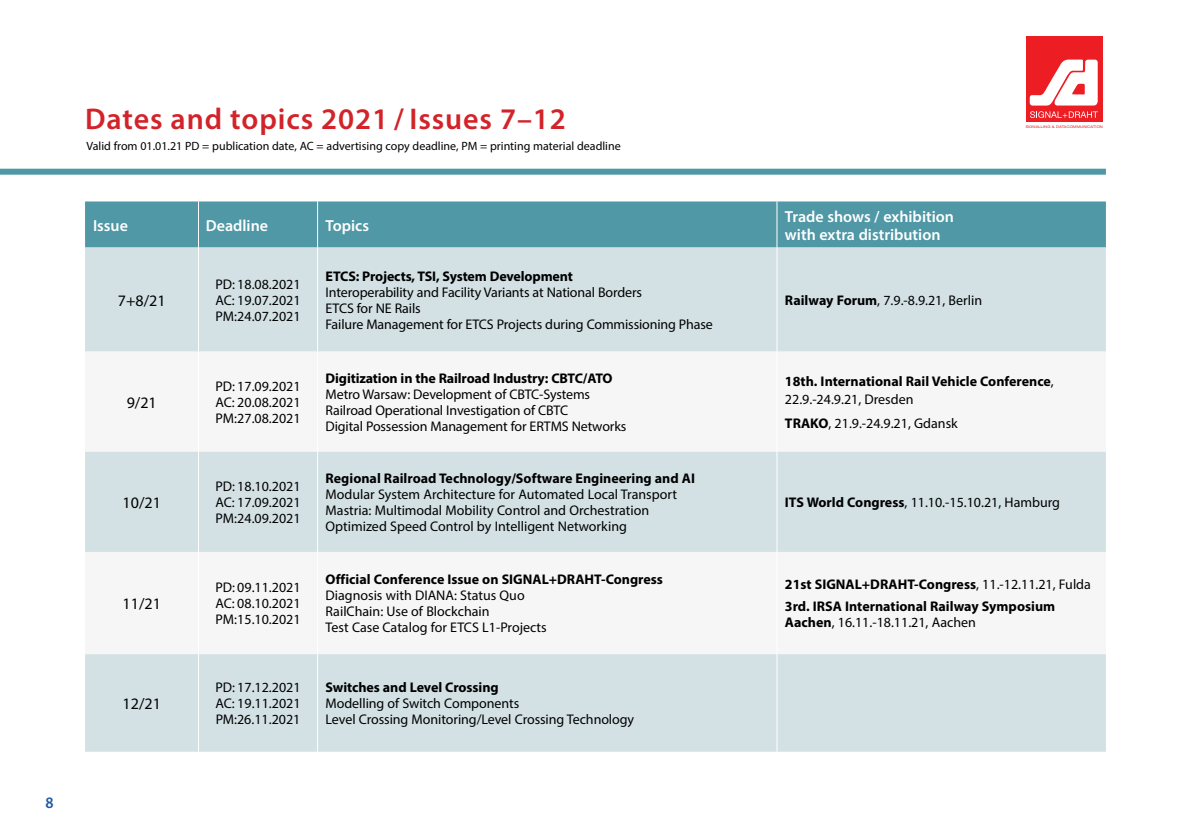
<style>
.page{position:relative;width:1191px;height:840px;background:#fff}
.page>*{position:absolute;margin:0;border:0;box-sizing:border-box;transform-origin:0 0}
.t1{font:600 30px "Myriad Pro";letter-spacing:.03em;color:#d2232a}
.t2{font:600 16px/18px "Myriad Pro";color:#fff}
.t3{font:16px "Myriad Pro";color:#000}
.t4{font:600 16px "Myriad Pro";color:#1f59a9;scale:.95 1}
.t5{font:14px/16px "Myriad Pro";letter-spacing:-.005em;color:#000;text-align:justify}
.t6{font:700 14px/18px "Myriad Pro";color:#000}
.t7{font:12px "Myriad Pro";color:#000}
.t8{font:expanded 3.6px "Helvetica Neue LT Std";letter-spacing:.025em;color:#ed1d24}
.s1{font-weight:700}
.s2{font-weight:400}
</style>
<div class="page">
<div style="left:0;top:168px;width:1106px;height:6px;background:#5098a6"></div>
<div style="left:1025px;top:36px;width:77px;height:86px;background:#ed1d24"></div>
<svg style="left:1030px;top:111px;width:67px;height:7px"></svg>
<svg style="left:1029px;top:59px;width:68px;height:46px"></svg>
<div style="left:85px;top:201px;width:1021px;height:46px;background:#5098a6"></div>
<div style="left:85px;top:247px;width:1021px;height:504px;background:#d3e1e5"></div>
<svg style="left:85px;top:351px;width:1021px;height:302px;fill:#f6f6f6"></svg>
<hr style="left:198px;top:201px;width:1px;height:46px;background:#fff">
<hr style="left:317px;top:201px;width:1px;height:46px;background:#fff">
<hr style="left:776px;top:201px;width:1px;height:46px;background:#fff">
<hr style="left:198px;top:247px;width:1px;height:104px;background:#fff">
<hr style="left:317px;top:247px;width:1px;height:104px;background:#fff">
<hr style="left:776px;top:247px;width:1px;height:104px;background:#fff">
<hr style="left:198px;top:351px;width:1px;height:100px;background:#fff">
<hr style="left:317px;top:351px;width:1px;height:100px;background:#fff">
<hr style="left:776px;top:351px;width:1px;height:100px;background:#fff">
<hr style="left:198px;top:451px;width:1px;height:100px;background:#fff">
<hr style="left:317px;top:451px;width:1px;height:100px;background:#fff">
<hr style="left:776px;top:451px;width:1px;height:100px;background:#fff">
<hr style="left:198px;top:551px;width:1px;height:102px;background:#fff">
<hr style="left:317px;top:551px;width:1px;height:102px;background:#fff">
<hr style="left:776px;top:551px;width:1px;height:102px;background:#fff">
<hr style="left:198px;top:653px;width:1px;height:98px;background:#fff">
<hr style="left:317px;top:653px;width:1px;height:98px;background:#fff">
<hr style="left:776px;top:653px;width:1px;height:98px;background:#fff">
<p class="t4" style="left:45px;top:792px;width:10px">8</p>
<h1 class="t1" style="left:85px;top:100px;width:482px">Dates and topics 2021 / Issues 7–12</h1>
<p class="t7" style="left:86px;top:138px;width:536px">Valid from 01.01.21 PD = publication date, AC = advertising copy deadline, PM = printing material deadline</p>
<p class="t2" style="left:93px;top:215px;width:36px">Issue</p>
<p class="t2" style="left:206px;top:215px;width:64px">Deadline</p>
<p class="t2" style="left:325px;top:215px;width:45px">Topics</p>
<p class="t2" style="left:785px;top:206px;width:170px">Trade shows / exhibition with extra distribution</p>
<p class="t3" style="left:118px;top:290px;width:49px">7+8/21</p>
<p class="t5" style="left:215px;top:276px;width:87px">PD: 18.08.2021<br>AC: 19.07.2021<br>PM:24.07.2021</p>
<p class="t6" style="left:325px;top:266px;width:249px">ETCS: Projects, TSI, System Development</p>
<p class="t5" style="left:325px;top:284px;width:389px;text-align:left">Interoperability and Facility Variants at National Borders<br>ETCS for NE Rails<br>Failure Management for ETCS Projects during Commissioning Phase</p>
<p class="t5" style="left:785px;top:292px;width:199px"><span class="s1">Railway Forum</span>, 7.9.-8.9.21, Berlin</p>
<p class="t8" style="left:1025px;top:124px;width:79px">SIGNALLING &amp; DATACOMMUNICATION</p>
<p class="t3" style="left:127px;top:392px;width:32px">9/21</p>
<p class="t3" style="left:123px;top:492px;width:40px">10/21</p>
<p class="t3" style="left:123px;top:593px;width:40px">11/21</p>
<p class="t3" style="left:123px;top:693px;width:40px">12/21</p>
<p class="t5" style="left:215px;top:377px;width:87px">PD: 17.09.2021<br>AC: 20.08.2021<br>PM:27.08.2021</p>
<p class="t5" style="left:215px;top:478px;width:87px">PD: 18.10.2021<br>AC: 17.09.2021<br>PM:24.09.2021</p>
<p class="t5" style="left:215px;top:579px;width:87px">PD: 09.11.2021<br>AC: 08.10.2021<br>PM:15.10.2021</p>
<p class="t6" style="left:325px;top:368px;width:288px">Digitization in the Railroad Industry: CBTC/ATO</p>
<p class="t5" style="left:325px;top:385px;width:302px;text-align:left">Metro Warsaw: Development of CBTC-Systems<br>Railroad Operational Investigation of CBTC<br>Digital Possession Management for ERTMS Networks</p>
<p class="t6" style="left:785px;top:371px;width:270px">18th. International Rail Vehicle Conference<span class="s2">,<br>22.9.-24.9.21, Dresden</span></p>
<p class="t5" style="left:785px;top:414px;width:174px"><span class="s1">TRAKO</span>, 21.9.-24.9.21, Gdansk</p>
<p class="t6" style="left:325px;top:468px;width:371px">Regional Railroad Technology/Software Engineering and AI</p>
<p class="t5" style="left:325px;top:486px;width:353px;text-align:left">Modular System Architecture for Automated Local Transport<br>Mastria: Multimodal Mobility Control and Orchestration<br>Optimized Speed Control by Intelligent Networking</p>
<p class="t5" style="left:785px;top:494px;width:277px"><span class="s1">ITS World Congress</span>, 11.10.-15.10.21, Hamburg</p>
<p class="t6" style="left:325px;top:569px;width:339px">Official Conference Issue on SIGNAL+DRAHT-Congress</p>
<p class="t5" style="left:325px;top:587px;width:223px;text-align:left">Diagnosis with DIANA: Status Quo<br>RailChain: Use of Blockchain<br>Test Case Catalog for ETCS L1-Projects</p>
<p class="t6" style="left:785px;top:573px;width:307px;line-height:21.6px">21st SIGNAL+DRAHT-Congress<span class="s2">, 11.-12.11.21, Fulda<br></span>3rd. IRSA International Railway Symposium</p>
<p class="t5" style="left:785px;top:614px;width:192px"><span class="s1">Aachen</span>, 16.11.-18.11.21, Aachen</p>
<p class="t5" style="left:215px;top:678px;width:87px">PD: 17.12.2021<br>AC: 19.11.2021<br>PM:26.11.2021</p>
<p class="t6" style="left:325px;top:677px;width:175px">Switches and Level Crossing</p>
<p class="t5" style="left:325px;top:694px;width:310px">Modelling of Switch Components<br>Level Crossing Monitoring/Level Crossing Technology</p>
</div>
